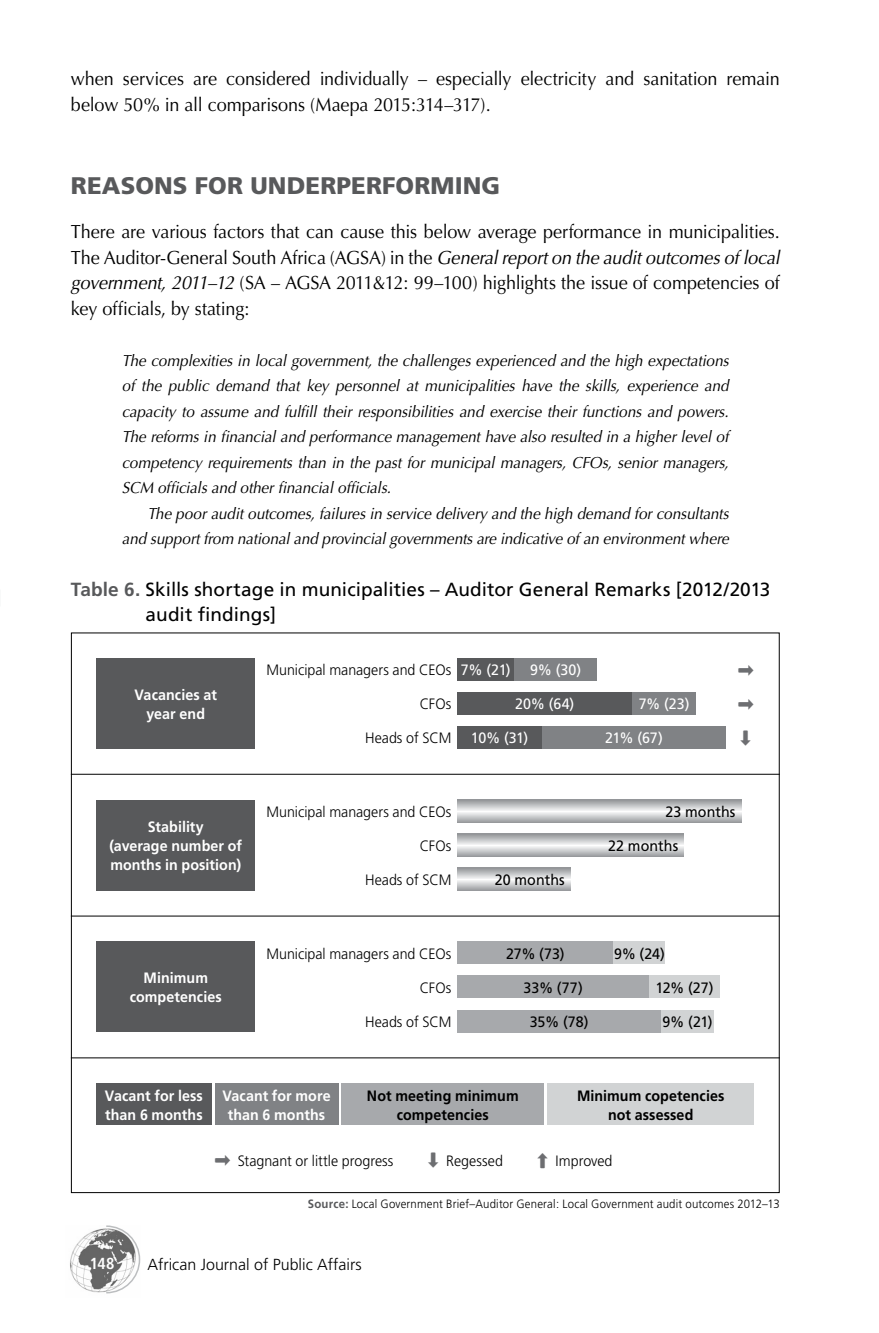
<style>
.page{position:relative;width:879px;height:1333px;background:#fff}
.page>*{position:absolute;margin:0;border:0;box-sizing:border-box;transform-origin:0 0}
.t1{font:900 24px "Frutiger";letter-spacing:.005em;color:#58595b}
.t2{font:19px/25.6px "Optima";letter-spacing:-.01em;color:#000;scale:.95 1}
.t3{font:19px/25.6px "Frutiger";letter-spacing:.005em;color:#000}
.t4{font:300 18px/34px "Fira Sans";color:#6d6e71;scale:.95 1}
.t5{font:italic 16px/25.6px "Optima";letter-spacing:-.005em;color:#000;text-align:justify;scale:.95 1}
.t6{font:300 16px "Frutiger";color:#000}
.t7{font:700 condensed 16px "Frutiger";color:#fff}
.t8{font:300 15px "Frutiger";color:#000;scale:.95 1}
.t9{font:700 15px/19px "Frutiger";letter-spacing:.005em;color:#fff;text-align:center;scale:.95 1}
.t10{font:15px "Frutiger";letter-spacing:.005em;color:#000;scale:.95 1}
.t11{font:700 15px/19px "Frutiger";letter-spacing:.005em;color:#000;text-align:center;scale:.95 1}
.t12{font:15px "Frutiger";color:#fff;scale:.95 1}
.t13{font:300 12px "Frutiger";letter-spacing:.015em;color:#000;scale:.95 1}
.s1{font-style:italic}
.s2{font-weight:700;color:#58595b}
.s3{font-family:"Fira Sans";font-size:18px;color:#6d6e71}
</style>
<div class="page">
<img style="left:70px;top:1228px;width:35px;height:65px">
<svg style="left:105px;top:1225px;width:36px;height:69px"></svg>
<div style="left:96px;top:658px;width:159px;height:90px;background:#58595b"></div>
<div style="left:96px;top:799px;width:159px;height:91px;background:#58595b"></div>
<div style="left:96px;top:941px;width:159px;height:91px;background:#58595b"></div>
<div style="left:96px;top:1083px;width:115px;height:41px;background:#58595b"></div>
<div style="left:215px;top:1083px;width:123px;height:41px;background:#808285"></div>
<div style="left:341px;top:1083px;width:203px;height:41px;background:#a7a9ac"></div>
<div style="left:547px;top:1083px;width:207px;height:41px;background:#d1d3d4"></div>
<div style="left:457px;top:726px;width:85px;height:22px;background:#58595b"></div>
<div style="left:542px;top:726px;width:184px;height:22px;background:#808285"></div>
<div style="left:457px;top:692px;width:175px;height:22px;background:#58595b"></div>
<div style="left:632px;top:692px;width:63px;height:22px;background:#808285"></div>
<div style="left:457px;top:658px;width:57px;height:22px;background:#58595b"></div>
<div style="left:514px;top:658px;width:83px;height:22px;background:#808285"></div>
<svg style="left:457px;top:799px;width:284px;height:23px;background:#c6c7c9"></svg>
<div style="left:457px;top:975px;width:192px;height:23px;background:#a7a9ac"></div>
<div style="left:649px;top:975px;width:70px;height:23px;background:#d1d3d4"></div>
<svg style="left:457px;top:833px;width:227px;height:23px;background:#c6c7c9"></svg>
<svg style="left:457px;top:867px;width:113px;height:23px;background:#c6c7c9"></svg>
<div style="left:457px;top:941px;width:156px;height:23px;background:#a7a9ac"></div>
<div style="left:613px;top:941px;width:52px;height:23px;background:#d1d3d4"></div>
<div style="left:457px;top:1009px;width:204px;height:23px;background:#a7a9ac"></div>
<div style="left:661px;top:1009px;width:53px;height:23px;background:#d1d3d4"></div>
<hr style="left:71px;top:773px;width:709px;height:1px;background:#000">
<hr style="left:71px;top:915px;width:709px;height:1px;background:#000">
<hr style="left:71px;top:1057px;width:709px;height:1px;background:#000">
<p class="t2" style="left:71px;top:66px;width:747px">when services are considered individually – especially electricity and sanitation remain below 50% in all comparisons (Maepa 2015:314–317).</p>
<h1 class="t1" style="left:71px;top:171px;width:431px">REASONS FOR UNDERPERFORMING</h1>
<p class="t2" style="left:71px;top:219px;width:747px;text-align:justify">There are various factors that can cause this below average performance in municipalities.<br>The Auditor-General South Africa (AGSA) in the <span class="s1">General report on the audit outcomes of local government, 2011–12</span> (SA – AGSA 2011&amp;12: 99–100) highlights the issue of competencies of key officials, by stating:</p>
<p class="t5" style="left:122px;top:348px;width:640px">The complexities in local government, the challenges experienced and the high expectations of the public demand that key personnel at municipalities have the skills, experience and capacity to assume and fulfill their responsibilities and exercise their functions and powers.<br>The reforms in financial and performance management have also resulted in a higher level of competency requirements than in the past for municipal managers, CFOs, senior managers, SCM officials and other financial officials.</p>
<p class="t5" style="left:122px;top:501px;width:640px;text-align:right">The poor audit outcomes, failures in service delivery and the high demand for consultants and support from national and provincial governments are indicative of an environment where</p>
<p class="t3" style="left:146px;top:576px;width:626px;text-indent:-75px"><span class="s2">Table 6.</span> Skills shortage in municipalities – Auditor General Remarks [2012/2013 audit findings]</p>
<p class="t9" style="left:135px;top:684px;width:88px">Vacancies at year end</p>
<p class="t9" style="left:109px;top:817px;width:141px">Stability<br>(average number of months in position)</p>
<p class="t9" style="left:130px;top:968px;width:98px">Minimum competencies</p>
<p class="t12" style="left:461px;top:661px;width:54px">7% (21)</p>
<p class="t12" style="left:530px;top:661px;width:55px">9% (30)</p>
<p class="t8" style="left:266px;top:661px;width:196px">Municipal managers and CEOs</p>
<p class="t4" style="left:737px;top:652px;width:19px">➡</p>
<p class="t8" style="left:420px;top:695px;width:35px">CFOs</p>
<p class="t8" style="left:365px;top:729px;width:92px">Heads of SCM</p>
<p class="t12" style="left:515px;top:695px;width:64px">20% (64)</p>
<p class="t12" style="left:639px;top:695px;width:55px">7% (23)</p>
<p class="t12" style="left:471px;top:729px;width:62px">10% (31)</p>
<p class="t12" style="left:605px;top:729px;width:62px">21% (67)</p>
<p class="t4" style="left:737px;top:686px;width:19px">➡ ⬇</p>
<p class="t8" style="left:266px;top:803px;width:196px">Municipal managers and CEOs</p>
<p class="t8" style="left:420px;top:837px;width:35px">CFOs</p>
<p class="t8" style="left:365px;top:871px;width:92px">Heads of SCM</p>
<p class="t10" style="left:495px;top:871px;width:75px">20 months</p>
<p class="t10" style="left:665px;top:803px;width:75px">23 months</p>
<p class="t10" style="left:608px;top:837px;width:75px">22 months</p>
<p class="t8" style="left:266px;top:945px;width:196px">Municipal managers and CEOs</p>
<p class="t8" style="left:420px;top:979px;width:35px">CFOs</p>
<p class="t8" style="left:365px;top:1013px;width:92px">Heads of SCM</p>
<p class="t10" style="left:506px;top:944px;width:63px">27% (73)</p>
<p class="t10" style="left:614px;top:944px;width:55px">9% (24)</p>
<p class="t10" style="left:523px;top:978px;width:64px">33% (77)</p>
<p class="t10" style="left:655px;top:978px;width:63px">12% (27)</p>
<p class="t10" style="left:530px;top:1012px;width:63px">35% (78)</p>
<p class="t10" style="left:662px;top:1012px;width:54px">9% (21)</p>
<p class="t9" style="left:105px;top:1085px;width:105px;text-align:left">Vacant for less than 6 months</p>
<p class="t9" style="left:222px;top:1085px;width:115px">Vacant for more than 6 months</p>
<p class="t11" style="left:367px;top:1085px;width:161px">Not meeting minimum competencies</p>
<p class="t11" style="left:577px;top:1085px;width:157px">Minimum copetencies not assessed</p>
<p class="t8" style="left:214px;top:1151px;width:191px"><span class="s3">➡</span> Stagnant or little progress</p>
<p class="t8" style="left:427px;top:1151px;width:81px"><span class="s3">⬇</span> Regessed</p>
<p class="t8" style="left:536px;top:1151px;width:82px"><span class="s3">⬆</span> Improved</p>
<p class="t13" style="left:308px;top:1197px;width:498px"><span class="s2">Source:</span> Local Government Brief–Auditor General: Local Government audit outcomes 2012–13</p>
<p class="t7" style="left:90px;top:1254px;width:26px">148</p>
<p class="t6" style="left:147px;top:1254px;width:216px">African Journal of Public Affairs</p>
</div>
